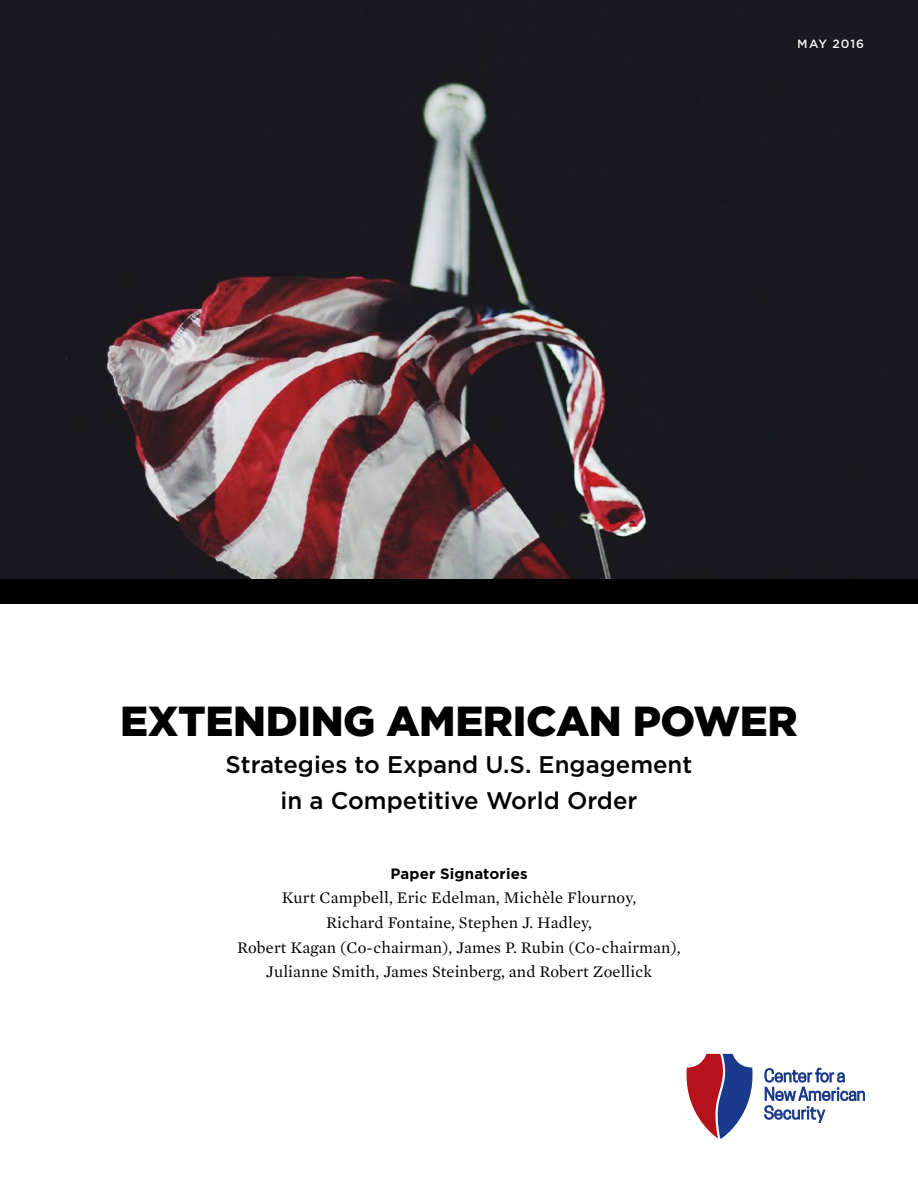
<style>
.page{position:relative;width:918px;height:1188px;background:#fff}
.page>*{position:absolute;margin:0;border:0;box-sizing:border-box;transform-origin:0 0}
.t1{font:900 42px "Gotham";letter-spacing:-.01em;color:#000}
.t2{font:500 24px/36px "Gotham";color:#000;text-align:center}
.t3{font:16.5px/24.6px "Mercury Text G1";letter-spacing:.01em;color:#000;text-align:center}
.t4{font:700 15px "Gotham";letter-spacing:.01em;color:#000}
.t5{font:500 12px "Gotham";letter-spacing:.08em;color:#fff}
</style>
<div class="page">
<img style="left:0;top:0;width:918px;height:579px">
<div style="left:0;top:579px;width:918px;height:25px;background:#000"></div>
<svg style="left:764px;top:1068px;width:101px;height:55px"></svg>
<svg style="left:687px;top:1054px;width:66px;height:85px"></svg>
<p class="t5" style="left:798px;top:36px;width:68px">MAY 2016</p>
<h1 class="t1" style="left:120px;top:692px;width:679px">EXTENDING AMERICAN POWER</h1>
<h2 class="t2" style="left:226px;top:746px;width:468px">Strategies to Expand U.S. Engagement in a Competitive World Order</h2>
<p class="t4" style="left:390px;top:863px;width:139px">Paper Signatories</p>
<p class="t3" style="left:237px;top:885px;width:445px">Kurt Campbell, Eric Edelman, Michèle Flournoy,<br>Richard Fontaine, Stephen J. Hadley,<br>Robert Kagan (Co-chairman), James P. Rubin (Co-chairman), Julianne Smith, James Steinberg, and Robert Zoellick</p>
</div>
